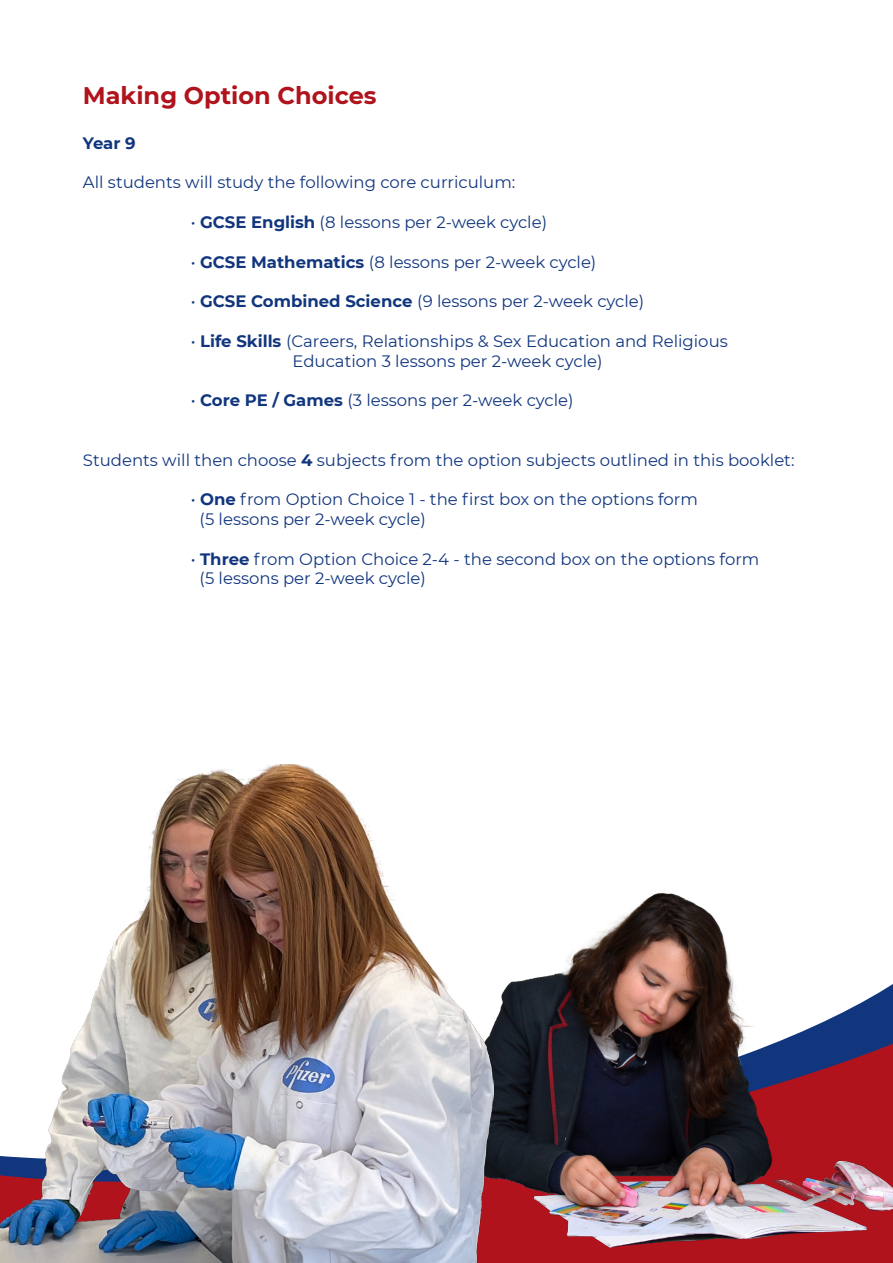
<style>
.page{position:relative;width:893px;height:1263px;background:#fff}
.page>*{position:absolute;margin:0;border:0;box-sizing:border-box;transform-origin:0 0}
.t1{font:700 24px "Montserrat";color:#b0131c}
.t2{font:16.5px/19.8px "Montserrat";color:#11367e}
.t3{font:700 16.5px "Montserrat";color:#11367e}
.s1{font-weight:700}
</style>
<div class="page">
<div style="left:0;top:983px;width:893px;height:280px;background:#b0131c"></div>
<img style="left:493px;top:892px;width:400px;height:355px">
<img style="left:0;top:764px;width:493px;height:499px">
<p class="t1" style="left:83px;top:78px;width:295px">Making Option Choices</p>
<p class="t3" style="left:83px;top:131px;width:54px">Year 9</p>
<p class="t2" style="left:83px;top:172px;width:434px">All students will study the following core curriculum:</p>
<p class="t2" style="left:191px;top:212px;width:358px">• <span class="s1">GCSE English</span> (8 lessons per 2-week cycle)</p>
<p class="t2" style="left:191px;top:251px;width:407px">• <span class="s1">GCSE Mathematics</span> (8 lessons per 2-week cycle)</p>
<p class="t2" style="left:191px;top:291px;width:455px">• <span class="s1">GCSE Combined Science</span> (9 lessons per 2-week cycle)</p>
<p class="t2" style="left:292px;top:330px;width:437px;text-indent:-102px">• <span class="s1">Life Skills</span> (Careers, Relationships &amp; Sex Education and Religious<br>Education 3 lessons per 2-week cycle)</p>
<p class="t2" style="left:191px;top:390px;width:384px">• <span class="s1">Core PE / Games</span> (3 lessons per 2-week cycle)</p>
<p class="t2" style="left:83px;top:449px;width:713px">Students will then choose <span class="s1">4</span> subjects from the option subjects outlined in this booklet:</p>
<p class="t2" style="left:191px;top:489px;width:508px">• <span class="s1">One</span> from Option Choice 1 - the first box on the options form</p>
<p class="t2" style="left:200px;top:509px;width:228px">(5 lessons per 2-week cycle)</p>
<p class="t2" style="left:191px;top:548px;width:570px">• <span class="s1">Three</span> from Option Choice 2-4 - the second box on the options form</p>
<p class="t2" style="left:200px;top:568px;width:228px">(5 lessons per 2-week cycle)</p>
</div>
